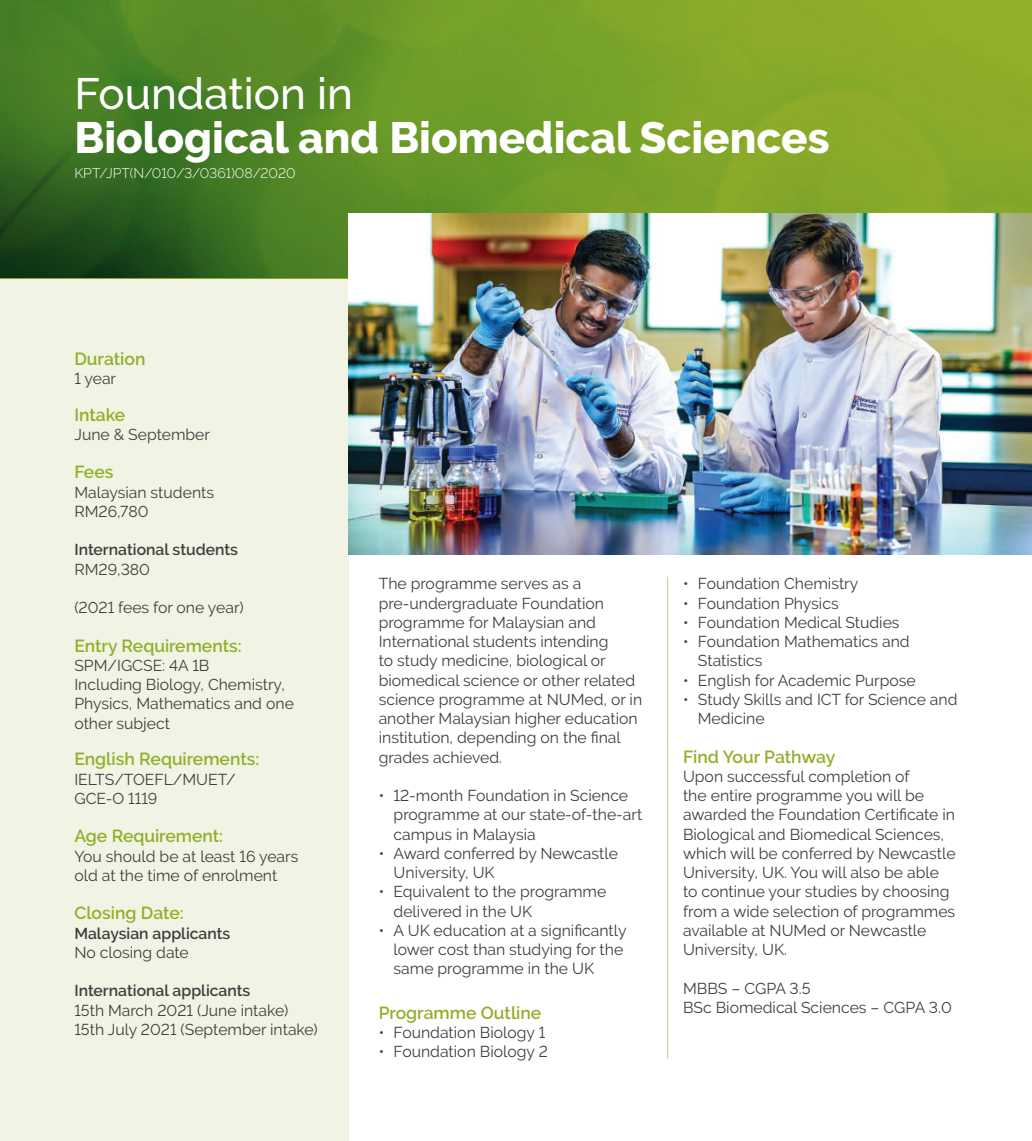
<style>
.page{position:relative;width:1032px;height:1141px;background:#fff}
.page>*{position:absolute;margin:0;border:0;box-sizing:border-box;transform-origin:0 0}
.t1{font:800 43.75px "Derailed";color:#fff}
.t2{font:500 43.75px "Derailed";color:#fff}
.t3{font:600 17.5px "Derailed";color:#92af2a}
.t4{font:15.75px/19.2px "Derailed";color:#3e3e3f}
.t5{font:600 15.75px "Derailed";color:#3e3e3f}
.t6{font:300 14px "Derailed";color:#fff}
</style>
<div class="page">
<div style="left:0;top:279px;width:349px;height:862px;background:#f1f4e4"></div>
<svg style="left:0;top:0;width:1031px;height:279px;background:#669226"></svg>
<img style="left:349px;top:214px;width:683px;height:341px">
<hr style="left:667px;top:577px;width:1px;height:482px;background:#c2d08d">
<h1 class="t2" style="left:74px;top:69px;width:280px">Foundation in</h1>
<h1 class="t1" style="left:74px;top:113px;width:756px">Biological and Biomedical Sciences</h1>
<p class="t6" style="left:74px;top:165px;width:223px">KPT/JPT(N/010/3/0361)08/2020</p>
<p class="t3" style="left:74px;top:349px;width:73px">Duration</p>
<p class="t4" style="left:74px;top:369px;width:43px">1 year</p>
<p class="t3" style="left:74px;top:405px;width:52px">Intake</p>
<p class="t4" style="left:74px;top:425px;width:137px">June &amp; September</p>
<p class="t3" style="left:74px;top:462px;width:41px">Fees</p>
<p class="t4" style="left:74px;top:483px;width:141px">Malaysian students<br>RM26,780</p>
<p class="t5" style="left:74px;top:541px;width:165px">International students</p>
<p class="t4" style="left:74px;top:560px;width:77px">RM29,380</p>
<p class="t4" style="left:74px;top:598px;width:171px">(2021 fees for one year)</p>
<p class="t3" style="left:74px;top:636px;width:169px">Entry Requirements:</p>
<p class="t4" style="left:74px;top:656px;width:221px">SPM/IGCSE: 4A 1B<br>Including Biology, Chemistry,<br>Physics, Mathematics and one other subject</p>
<p class="t3" style="left:74px;top:749px;width:186px">English Requirements:</p>
<p class="t4" style="left:74px;top:770px;width:163px">IELTS/TOEFL/MUET/<br>GCE-O 1119</p>
<p class="t3" style="left:74px;top:826px;width:150px">Age Requirement:</p>
<p class="t4" style="left:74px;top:847px;width:225px">You should be at least 16 years old at the time of enrolment</p>
<p class="t3" style="left:74px;top:903px;width:111px">Closing Date:</p>
<p class="t5" style="left:74px;top:924px;width:157px">Malaysian applicants</p>
<p class="t4" style="left:74px;top:943px;width:116px">No closing date</p>
<p class="t5" style="left:74px;top:982px;width:177px">International applicants</p>
<p class="t4" style="left:74px;top:1001px;width:245px">15th March 2021 (June intake)<br>15th July 2021 (September intake)</p>
<p class="t4" style="left:379px;top:574px;width:265px">The programme serves as a pre-undergraduate Foundation programme for Malaysian and<br>International students intending<br>to study medicine, biological or biomedical science or other related science programme at NUMed, or in another Malaysian higher education institution, depending on the final grades achieved.</p>
<p class="t4" style="left:394px;top:786px;width:250px;text-indent:-15px">• 12-month Foundation in Science programme at our state-of-the-art campus in Malaysia</p>
<p class="t4" style="left:394px;top:844px;width:226px;text-indent:-15px">• Award conferred by Newcastle<br>University, UK</p>
<p class="t4" style="left:394px;top:882px;width:214px;text-indent:-15px">• Equivalent to the programme delivered in the UK</p>
<p class="t4" style="left:394px;top:921px;width:234px;text-indent:-15px">• A UK education at a significantly lower cost than studying for the same programme in the UK</p>
<p class="t3" style="left:379px;top:1003px;width:164px">Programme Outline</p>
<p class="t4" style="left:379px;top:1023px;width:168px">• Foundation Biology 1</p>
<p class="t4" style="left:379px;top:1042px;width:171px">• Foundation Biology 2</p>
<p class="t4" style="left:683px;top:574px;width:177px">• Foundation Chemistry</p>
<p class="t4" style="left:683px;top:593px;width:157px">• Foundation Physics</p>
<p class="t4" style="left:683px;top:613px;width:218px">• Foundation Medical Studies</p>
<p class="t4" style="left:698px;top:632px;width:213px;text-indent:-15px">• Foundation Mathematics and<br>Statistics</p>
<p class="t4" style="left:683px;top:670px;width:234px">• English for Academic Purpose</p>
<p class="t4" style="left:698px;top:690px;width:261px;text-indent:-15px">• Study Skills and ICT for Science and<br>Medicine</p>
<p class="t3" style="left:683px;top:746px;width:154px">Find Your Pathway</p>
<p class="t4" style="left:683px;top:767px;width:274px">Upon successful completion of<br>the entire programme you will be awarded the Foundation Certificate in Biological and Biomedical Sciences, which will be conferred by Newcastle University, UK. You will also be able to continue your studies by choosing from a wide selection of programmes available at NUMed or Newcastle University, UK.</p>
<p class="t4" style="left:683px;top:978px;width:270px">MBBS – CGPA 3.5<br>BSc Biomedical Sciences – CGPA 3.0</p>
</div>
